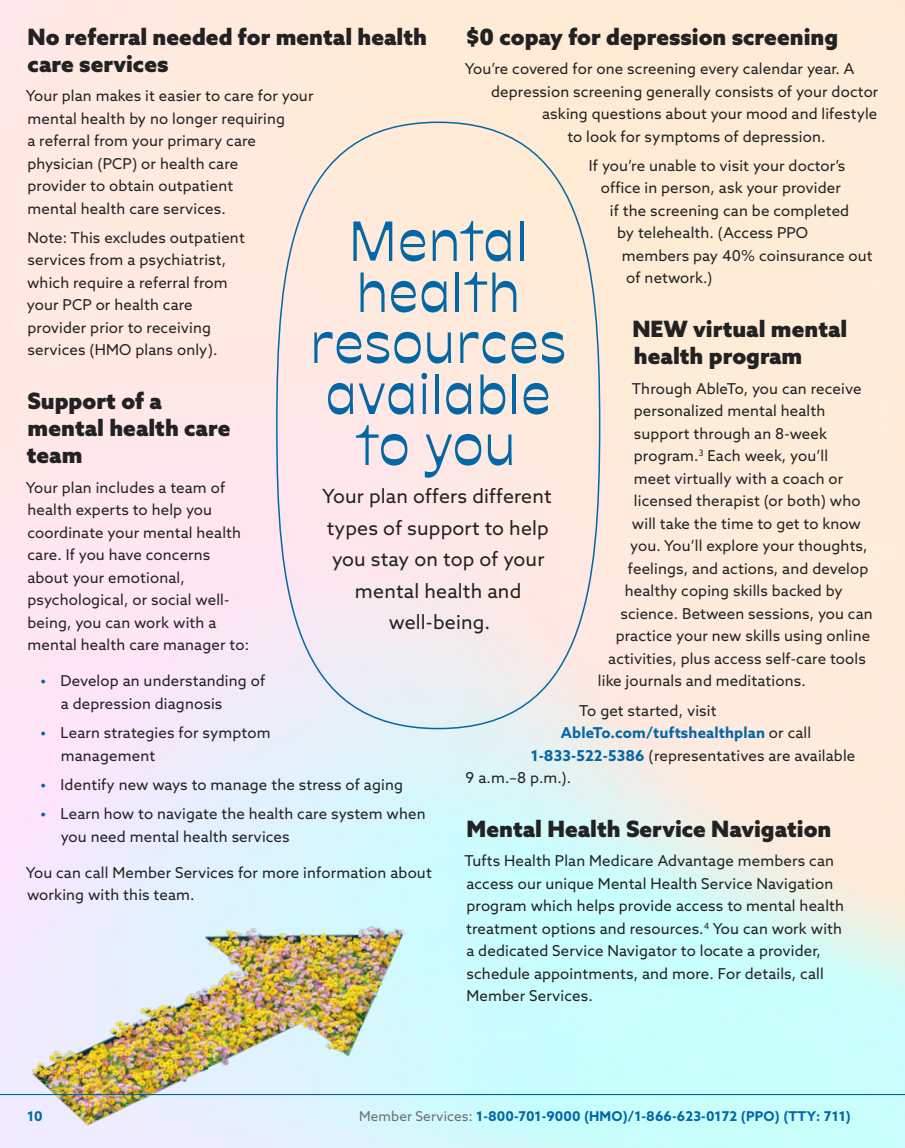
<style>
.page{position:relative;width:905px;height:1148px;background:#fff}
.page>*{position:absolute;margin:0;border:0;box-sizing:border-box;transform-origin:0 0}
.t1{font:54px/51px "Antipol VF Roman";color:#0367a5;text-align:center}
.t2{font:900 22.5px/27px "Azo Sans";color:#222}
.Body__Big{font:19.5px/31.5px "Azo Sans";letter-spacing:.01em;color:#222;text-align:center}
.Body{font:15px/22.5px "Azo Sans";letter-spacing:.01em;color:#222}
.Body-2{font:700 15px "Azo Sans";letter-spacing:.01em;color:#0367a5}
.t3{font:700 13.5px "Azo Sans";letter-spacing:.01em;color:#0367a5}
.s1{font-weight:400;color:#222}
.s2{font-weight:700;color:#0367a5}
.s3{font-weight:400;color:#6d6e71}
</style>
<div class="page">
<img style="left:0;top:0;width:904px;height:1148px">
<img style="left:0;top:859px;width:474px;height:289px">
<hr style="left:0;top:1094px;width:904px;height:1px;background:#0367a5">
<h2 class="t2" style="left:465px;top:23px;width:374px">$0 copay for depression screening</h2>
<p class="Body" style="left:465px;top:57px;width:391px">You’re covered for one screening every calendar year. A</p>
<p class="Body" style="left:491px;top:80px;width:389px">depression screening generally consists of your doctor</p>
<p class="Body" style="left:542px;top:102px;width:337px">asking questions about your mood and lifestyle</p>
<p class="Body" style="left:567px;top:125px;width:259px">to look for symptoms of depression.</p>
<p class="Body" style="left:589px;top:154px;width:258px">If you’re unable to visit your doctor’s</p>
<p class="Body" style="left:600px;top:177px;width:242px">office in person, ask your provider</p>
<p class="Body" style="left:610px;top:199px;width:241px">if the screening can be completed</p>
<p class="Body" style="left:617px;top:222px;width:192px">by telehealth. (Access PPO</p>
<p class="Body" style="left:621px;top:244px;width:252px">members pay 40% coinsurance out</p>
<p class="Body" style="left:626px;top:267px;width:88px">of network.)</p>
<h2 class="t2" style="left:632px;top:315px;width:216px">NEW virtual mental health program</h2>
<p class="Body" style="left:631px;top:377px;width:231px">Through AbleTo, you can receive</p>
<p class="Body" style="left:633px;top:399px;width:193px">personalized mental health</p>
<p class="Body" style="left:634px;top:422px;width:195px">support through an 8-week</p>
<p class="Body" style="left:633px;top:444px;width:196px">program.<sup>3</sup> Each week, you’ll</p>
<p class="Body" style="left:633px;top:467px;width:211px">meet virtually with a coach or</p>
<p class="Body" style="left:634px;top:489px;width:228px">licensed therapist (or both) who</p>
<p class="Body" style="left:632px;top:512px;width:230px">will take the time to get to know</p>
<p class="Body" style="left:630px;top:534px;width:239px">you. You’ll explore your thoughts,</p>
<p class="Body" style="left:628px;top:557px;width:242px">feelings, and actions, and develop</p>
<p class="Body" style="left:624px;top:579px;width:219px">healthy coping skills backed by</p>
<p class="Body" style="left:620px;top:602px;width:254px">science. Between sessions, you can</p>
<p class="Body" style="left:615px;top:624px;width:256px">practice your new skills using online</p>
<p class="Body" style="left:608px;top:647px;width:259px">activities, plus access self-care tools</p>
<p class="Body" style="left:598px;top:669px;width:209px">like journals and meditations.</p>
<p class="Body" style="left:579px;top:699px;width:139px">To get started, visit</p>
<p class="Body-2" style="left:561px;top:722px;width:252px">AbleTo.com/tuftshealthplan <span class="s1">or call</span></p>
<p class="Body" style="left:531px;top:744px;width:326px"><span class="s2">1-833-522-5386</span> (representatives are available</p>
<p class="Body" style="left:465px;top:766px;width:107px">9 a.m.–8 p.m.).</p>
<h2 class="t2" style="left:466px;top:815px;width:366px">Mental Health Service Navigation</h2>
<p class="Body" style="left:464px;top:849px;width:381px">Tufts Health Plan Medicare Advantage members can access our unique Mental Health Service Navigation program which helps provide access to mental health treatment options and resources.<sup>4</sup> You can work with a dedicated Service Navigator to locate a provider, schedule appointments, and more. For details, call Member Services.</p>
<h2 class="t2" style="left:28px;top:23px;width:401px">No referral needed for mental health care services</h2>
<p class="Body" style="left:26px;top:84px;width:289px">Your plan makes it easier to care for your mental health by no longer requiring<br>a referral from your primary care physician (PCP) or health care<br>provider to obtain outpatient<br>mental health care services.</p>
<p class="Body" style="left:27px;top:226px;width:219px">Note: This excludes outpatient services from a psychiatrist, which require a referral from your PCP or health care provider prior to receiving services (HMO plans only).</p>
<h2 class="t2" style="left:27px;top:387px;width:205px">Support of a mental health care team</h2>
<p class="Body" style="left:26px;top:476px;width:225px">Your plan includes a team of health experts to help you coordinate your mental health care. If you have concerns about your emotional, psychological, or social well&shy;being, you can work with a mental health care manager to:</p>
<p class="Body" style="left:61px;top:669px;width:206px;text-indent:-20px"><span class="s2">•</span> Develop an understanding of a depression diagnosis</p>
<p class="Body" style="left:61px;top:721px;width:211px;text-indent:-20px"><span class="s2">•</span> Learn strategies for symptom management</p>
<p class="Body" style="left:40px;top:773px;width:364px"><span class="s2">•</span> Identify new ways to manage the stress of aging</p>
<p class="Body" style="left:61px;top:802px;width:366px;text-indent:-20px"><span class="s2">•</span> Learn how to navigate the health care system when you need mental health services</p>
<p class="Body" style="left:26px;top:861px;width:407px">You can call Member Services for more information about working with this team.</p>
<h2 class="t1" style="left:310px;top:216px;width:258px">Mental health resources available to you</h2>
<p class="Body__Big" style="left:322px;top:480px;width:231px">Your plan offers different types of support to help you stay on top of your mental health and well-being.</p>
<p class="t3" style="left:27px;top:1107px;width:17px">10</p>
<p class="t3" style="left:359px;top:1107px;width:493px"><span class="s3">Member Services:</span> 1-800-701-9000 (HMO)/1-866-623-0172 (PPO) (TTY: 711)</p>
</div>
